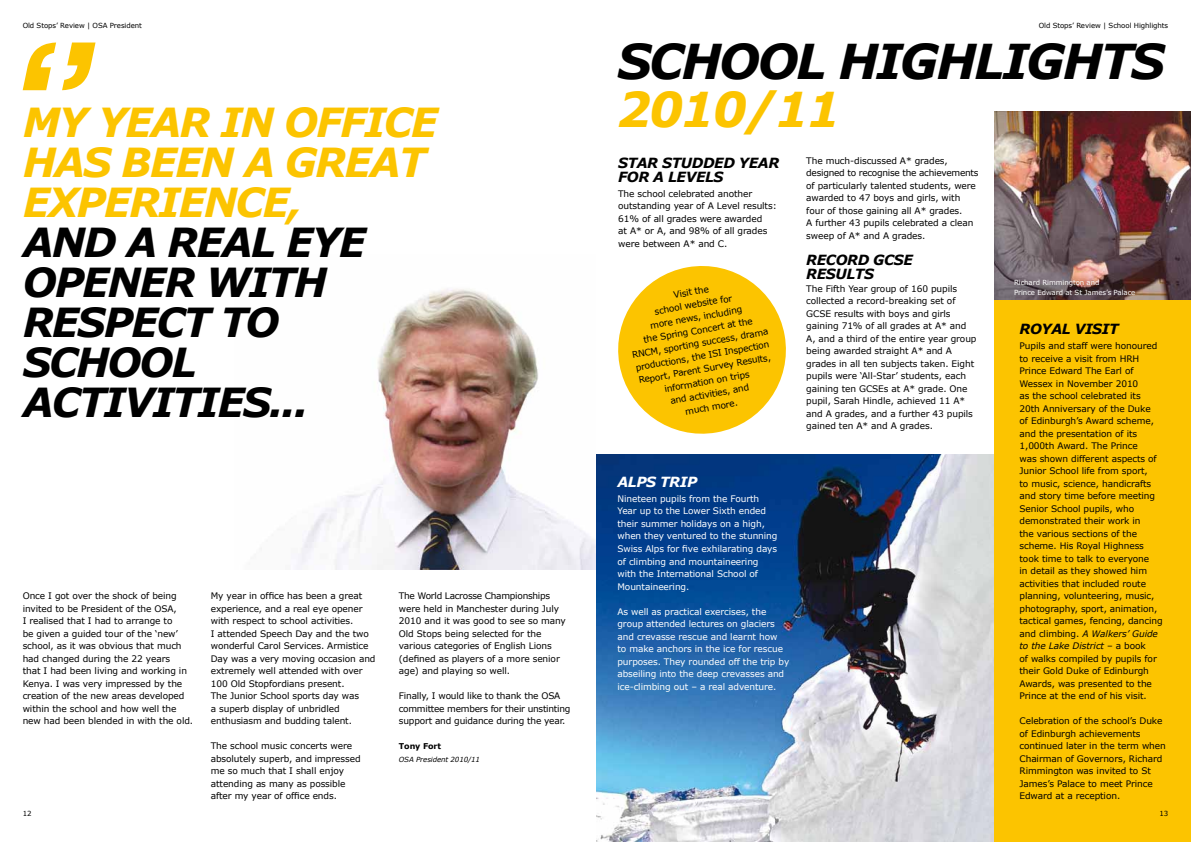
<style>
.page{position:relative;width:1191px;height:842px;background:#fff}
.page>*{position:absolute;margin:0;border:0;box-sizing:border-box;transform-origin:0 0}
.t1{font:italic 700 48px "Verdana";letter-spacing:-.05em;color:#000}
.t2{font:italic 700 48px "Verdana";letter-spacing:-.05em;color:#fcc400}
.t3{font:italic 700 40px/40px "Verdana";letter-spacing:-.05em;color:#000}
.t4{font:italic 700 40px/40px "Verdana";letter-spacing:-.05em;color:#fcc400}
.t5{font:italic 700 14px/14px "Verdana";letter-spacing:-.03em;color:#000}
.t6{font:italic 700 14px "Verdana";letter-spacing:-.03em;color:#fff}
.t7{font:9px/12.5px "Verdana";letter-spacing:-.01em;color:#000}
.t8{font:9px/12.5px "Verdana";letter-spacing:-.01em;color:#fff}
.t9{font:700 8px "Verdana";letter-spacing:-.01em;color:#000}
.t10{font:7px "Verdana";letter-spacing:-.01em;color:#000}
.t11{font:7px/10px "Verdana";letter-spacing:-.01em;color:#fff}
.t12{font:italic 7px "Verdana";letter-spacing:-.01em;color:#000}
.s1{font-style:italic}
</style>
<div class="page">
<img style="left:596px;top:454px;width:398px;height:388px">
<img style="left:261px;top:288px;width:334px;height:282px">
<svg style="left:23px;top:43px;width:72px;height:47px"></svg>
<img style="left:994px;top:111px;width:197px;height:190px">
<div style="left:994px;top:301px;width:197px;height:541px;background:#fcc400"></div>
<svg style="left:618px;top:266px;width:168px;height:168px"></svg>
<p class="t10" style="left:23px;top:21px;width:121px">Old Stops’ Review | OSA President</p>
<h2 class="t4" style="left:23px;top:101px;width:417px">MY YEAR IN OFFICE<br>HAS BEEN A GREAT<br>EXPERIENCE,</h2>
<h2 class="t3" style="left:23px;top:221px;width:345px">AND A REAL EYE<br>OPENER WITH<br>RESPECT TO<br>SCHOOL<br>ACTIVITIES...</h2>
<p class="t7" style="left:23px;top:590px;width:172px">Once I got over the shock of being invited to be President of the OSA,<br>I realised that I had to arrange to<br>be given a guided tour of the ‘new’ school, as it was obvious that much had changed during the 22 years<br>that I had been living and working in Kenya. I was very impressed by the creation of the new areas developed within the school and how well the new had been blended in with the old.</p>
<p class="t7" style="left:211px;top:590px;width:166px">My year in office has been a great experience, and a real eye opener with respect to school activities.<br>I attended Speech Day and the two wonderful Carol Services. Armistice<br>Day was a very moving occasion and extremely well attended with over<br>100 Old Stopfordians present.<br>The Junior School sports day was<br>a superb display of unbridled enthusiasm and budding talent.</p>
<p class="t7" style="left:211px;top:740px;width:151px">The school music concerts were absolutely superb, and impressed me so much that I shall enjoy attending as many as possible after my year of office ends.</p>
<p class="t10" style="left:23px;top:809px;width:10px">12</p>
<p class="t7" style="left:399px;top:590px;width:169px">The World Lacrosse Championships were held in Manchester during July<br>2010 and it was good to see so many<br>Old Stops being selected for the various categories of English Lions (defined as players of a more senior age) and playing so well.</p>
<p class="t7" style="left:399px;top:690px;width:173px">Finally, I would like to thank the OSA committee members for their unstinting support and guidance during the year.</p>
<p class="t9" style="left:399px;top:741px;width:44px">Tony Fort</p>
<p class="t12" style="left:399px;top:755px;width:83px">OSA President 2010/11</p>
<p class="t10" style="left:1038px;top:21px;width:131px">Old Stops’ Review | School Highlights</p>
<h1 class="t1" style="left:617px;top:31px;width:549px">SCHOOL HIGHLIGHTS</h1>
<h1 class="t2" style="left:617px;top:79px;width:225px">2010/11</h1>
<h3 class="t5" style="left:618px;top:155px;width:163px">STAR STUDDED YEAR<br>FOR A LEVELS</h3>
<p class="t7" style="left:618px;top:187px;width:160px">The school celebrated another outstanding year of A Level results:<br>61% of all grades were awarded<br>at A* or A, and 98% of all grades were between A* and C.</p>
<p class="t7" style="left:622px;top:297px;width:140px;line-height:13px;text-align:center;rotate:-10deg">Visit the<br>school website for<br>more news, including<br>the Spring Concert at the<br>RNCM, sporting success, drama productions, the ISI Inspection<br>Report, Parent Survey Results, information on trips<br>and activities, and<br>much more.</p>
<p class="t7" style="left:806px;top:154px;width:174px">The much-discussed A* grades, designed to recognise the achievements of particularly talented students, were awarded to 47 boys and girls, with four of those gaining all A* grades.<br>A further 43 pupils celebrated a clean sweep of A* and A grades.</p>
<h3 class="t5" style="left:806px;top:253px;width:108px">RECORD GCSE<br>RESULTS</h3>
<p class="t7" style="left:806px;top:282px;width:172px">The Fifth Year group of 160 pupils collected a record-breaking set of GCSE results with boys and girls gaining 71% of all grades at A* and A, and a third of the entire year group being awarded straight A* and A grades in all ten subjects taken. Eight pupils were ‘All-Star’ students, each gaining ten GCSEs at A* grade. One pupil, Sarah Hindle, achieved 11 A* and A grades, and a further 43 pupils gained ten A* and A grades.</p>
<h3 class="t6" style="left:617px;top:473px;width:81px">ALPS TRIP</h3>
<p class="t8" style="left:617px;top:492px;width:161px">Nineteen pupils from the Fourth<br>Year up to the Lower Sixth ended their summer holidays on a high, when they ventured to the stunning<br>Swiss Alps for five exhilarating days of climbing and mountaineering with the International School of<br>Mountaineering.</p>
<p class="t8" style="left:617px;top:605px;width:173px">As well as practical exercises, the group attended lectures on glaciers and crevasse rescue and learnt how<br>to make anchors in the ice for rescue purposes. They rounded off the trip by abseiling into the deep crevasses and ice-climbing out – a real adventure.</p>
<p class="t11" style="left:1014px;top:277px;width:123px">Richard Rimmington and<br>Prince Edward at St James’s Palace</p>
<h3 class="t5" style="left:1019px;top:321px;width:101px">ROYAL VISIT</h3>
<p class="t7" style="left:1019px;top:339px;width:145px">Pupils and staff were honoured to receive a visit from HRH<br>Prince Edward The Earl of<br>Wessex in November 2010<br>as the school celebrated its<br>20th Anniversary of the Duke<br>of Edinburgh’s Award scheme, and the presentation of its<br>1,000th Award. The Prince<br>was shown different aspects of<br>Junior School life from sport,<br>to music, science, handicrafts and story time before meeting<br>Senior School pupils, who demonstrated their work in<br>the various sections of the scheme. His Royal Highness took time to talk to everyone<br>in detail as they showed him activities that included route planning, volunteering, music, photography, sport, animation, tactical games, fencing, dancing and climbing. <span class="s1">A Walkers’ Guide to the Lake District</span> – a book<br>of walks compiled by pupils for their Gold Duke of Edinburgh<br>Awards, was presented to the<br>Prince at the end of his visit.</p>
<p class="t7" style="left:1019px;top:714px;width:148px">Celebration of the school’s Duke of Edinburgh achievements continued later in the term when<br>Chairman of Governors, Richard<br>Rimmington was invited to St<br>James’s Palace to meet Prince<br>Edward at a reception.</p>
<p class="t10" style="left:1159px;top:809px;width:10px">13</p>
</div>
